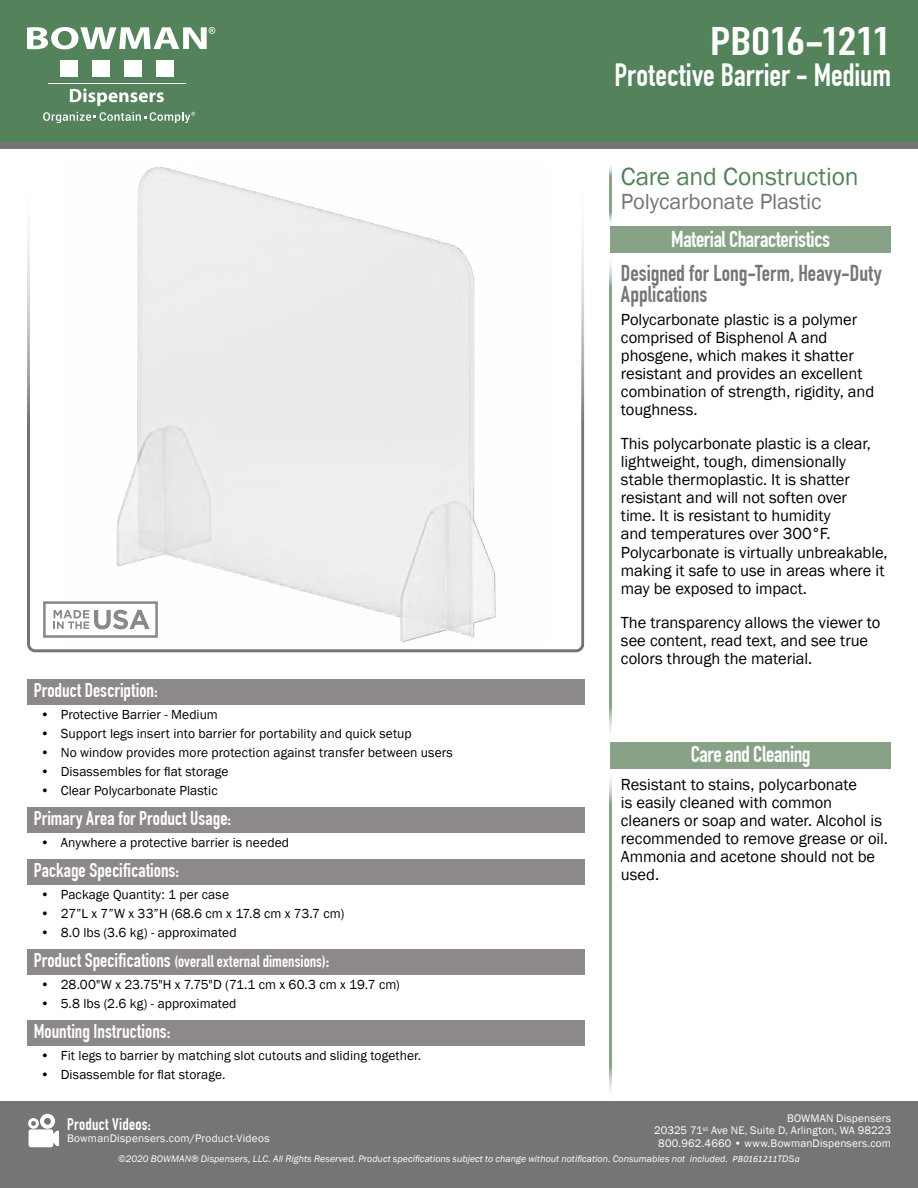
<style>
.page{position:relative;width:918px;height:1188px;background:#fff}
.page>*{position:absolute;margin:0;border:0;box-sizing:border-box;transform-origin:0 0}
.t1{font:700 39px "DIN Condensed";letter-spacing:-.005em;color:#fff;scale:1.28 1}
.t2{font:700 31.5px "DIN Condensed";color:#fff}
.t3{font:25.5px "Franklin Gothic";letter-spacing:-.01em;color:#53825b}
.t4{font:700 22.5px/21px "DIN Condensed";color:#777574}
.t5{font:700 22.5px "DIN Condensed";letter-spacing:-.02em;color:#fff}
.t6{font:22.5px "Franklin Gothic";letter-spacing:-.01em;color:#777574}
.t7{font:700 19.5px "DIN Condensed";color:#fff}
.t8{font:16.5px/18px "Franklin Gothic";letter-spacing:-.005em;color:#000}
.t9{font:700 16.5px "DIN Condensed";letter-spacing:.005em;color:#fff}
.t10{font:13.5px "Franklin Gothic";letter-spacing:.005em;color:#000}
.t11{font:11.25px/12.8px "Franklin Gothic";letter-spacing:.015em;color:#fff;text-align:right}
.t12{font:italic 9.75px "Franklin Gothic";letter-spacing:.005em;color:#fff}
.s1{font-size:19.5px}
.s2{font-family:"Calibri"}
</style>
<div class="page">
<div style="left:0;top:1101px;width:918px;height:87px;background:#777574"></div>
<div style="left:0;top:0;width:918px;height:148px;background:#777574"></div>
<svg style="left:28px;top:1114px;width:31px;height:33px"></svg>
<div style="left:27px;top:162px;width:557px;height:490px;border:3px solid #777574;border-radius:7px"></div>
<div style="left:0;top:0;width:918px;height:142px;background:#53825b"></div>
<svg style="left:70px;top:88px;width:94px;height:18px"></svg>
<hr style="left:48px;top:83px;width:137px;height:1px;background:#fff">
<div style="left:60px;top:60px;width:17px;height:16px;background:#fff"></div>
<div style="left:92px;top:60px;width:17px;height:16px;background:#fff"></div>
<div style="left:124px;top:60px;width:17px;height:16px;background:#fff"></div>
<div style="left:156px;top:60px;width:17px;height:16px;background:#fff"></div>
<svg style="left:27px;top:27px;width:188px;height:22px"></svg>
<svg style="left:43px;top:112px;width:152px;height:11px"></svg>
<img style="left:64px;top:162px;width:483px;height:480px">
<svg style="left:43px;top:601px;width:115px;height:37px"></svg>
<div style="left:27px;top:679px;width:557px;height:26px;background:#8c8988"></div>
<div style="left:27px;top:807px;width:557px;height:26px;background:#8c8988"></div>
<div style="left:27px;top:859px;width:557px;height:26px;background:#8c8988"></div>
<div style="left:27px;top:949px;width:557px;height:26px;background:#8c8988"></div>
<div style="left:27px;top:1020px;width:557px;height:26px;background:#8c8988"></div>
<hr style="left:609px;top:163px;width:3px;height:62px;background:#88a287">
<hr style="left:609px;top:255px;width:3px;height:485px;background:#88a287">
<hr style="left:609px;top:771px;width:3px;height:329px;background:#88a287">
<div style="left:610px;top:226px;width:281px;height:27px;background:#88a287"></div>
<div style="left:610px;top:742px;width:281px;height:27px;background:#88a287"></div>
<h1 class="t1" style="left:710px;top:27px;width:143px">PB016-1211</h1>
<h2 class="t2" style="left:614px;top:64px;width:278px">Protective Barrier - Medium</h2>
<h3 class="t3" style="left:621px;top:168px;width:239px">Care and Construction</h3>
<h3 class="t6" style="left:621px;top:194px;width:202px">Polycarbonate Plastic</h3>
<h3 class="t5" style="left:671px;top:230px;width:160px">Material Characteristics</h3>
<h3 class="t4" style="left:621px;top:265px;width:262px">Designed for Long-Term, Heavy-Duty<br>Applications</h3>
<p class="t7" style="left:34px;top:683px;width:125px">Product Description:</p>
<p class="t10" style="left:40px;top:710px;width:179px">• Protective Barrier - Medium</p>
<p class="t10" style="left:40px;top:729px;width:373px">• Support legs insert into barrier for portability and quick setup</p>
<p class="t10" style="left:40px;top:748px;width:414px">• No window provides more protection against transfer between users</p>
<p class="t10" style="left:40px;top:767px;width:190px">• Disassembles for 昀氀at storage</p>
<p class="t10" style="left:40px;top:786px;width:179px">• Clear Polycarbonate Plastic</p>
<p class="t7" style="left:34px;top:811px;width:199px">Primary Area for Product Usage:</p>
<p class="t10" style="left:40px;top:838px;width:250px">• Anywhere a protective barrier is needed</p>
<p class="t7" style="left:34px;top:859px;width:147px">Package Speci昀椀cations:</p>
<p class="t10" style="left:40px;top:890px;width:190px">• Package Quantity: 1 per case</p>
<p class="t10" style="left:40px;top:909px;width:305px">• 27”L x 7”W x 33”H (68.6 cm x 17.8 cm x 73.7 cm)</p>
<p class="t10" style="left:40px;top:928px;width:198px">• 8.0 lbs (3.6 kg) - approximated</p>
<p class="t9" style="left:34px;top:955px;width:297px"><span class="s1">Product Speci昀椀cations</span> (overall external dimensions)<span class="s1">:</span></p>
<p class="t10" style="left:40px;top:980px;width:361px">• 28.00"W x 23.75"H x 7.75"D (71.1 cm x 60.3 cm x 19.7 cm)</p>
<p class="t10" style="left:40px;top:999px;width:198px">• 5.8 lbs (2.6 kg) - approximated</p>
<p class="t7" style="left:34px;top:1024px;width:138px">Mounting Instructions:</p>
<p class="t10" style="left:40px;top:1051px;width:382px">• Fit legs to barrier by matching slot cutouts and sliding together.</p>
<p class="t10" style="left:40px;top:1070px;width:186px">• Disassemble for 昀氀at storage.</p>
<p class="t8" style="left:621px;top:312px;width:255px">Polycarbonate plastic is a polymer comprised of Bisphenol A and phosgene, which makes it shatter resistant and provides an excellent combination of strength, rigidity, and toughness.</p>
<p class="t8" style="left:621px;top:436px;width:268px">This polycarbonate plastic is a clear, lightweight, tough, dimensionally stable thermoplastic. It is shatter resistant and will not soften over<br>time. It is resistant to humidity<br>and temperatures over 300°F.<br>Polycarbonate is virtually unbreakable, making it safe to use in areas where it may be exposed to impact.</p>
<p class="t8" style="left:621px;top:615px;width:261px">The transparency allows the viewer to see content, read text, and see true colors through the material.</p>
<h3 class="t5" style="left:691px;top:745px;width:121px">Care and Cleaning</h3>
<p class="t8" style="left:621px;top:777px;width:269px">Resistant to stains, polycarbonate<br>is easily cleaned with common cleaners or soap and water. Alcohol is recommended to remove grease or oil.<br>Ammonia and acetone should not be used.</p>
<p class="t11" style="left:654px;top:1113px;width:238px">BOWMAN Dispensers<br>20325 71<sup>st</sup> Ave NE, Suite D, Arlington, WA 98223<br>800.962.4660 • www.BowmanDispensers.com</p>
<p class="t12" style="left:118px;top:1152px;width:683px">©2020 BOWMAN® Dispensers, LLC. All Rights Reserved. Product speci昀椀cations subject to change without noti昀椀cation. Consumables not included. <span class="s2">PB0161211</span>TDS<span class="s2">a</span></p>
<p class="t9" style="left:67px;top:1118px;width:85px">Product Videos:</p>
<p class="t11" style="left:67px;top:1133px;width:204px">BowmanDispensers.com/Product-Videos</p>
</div>
